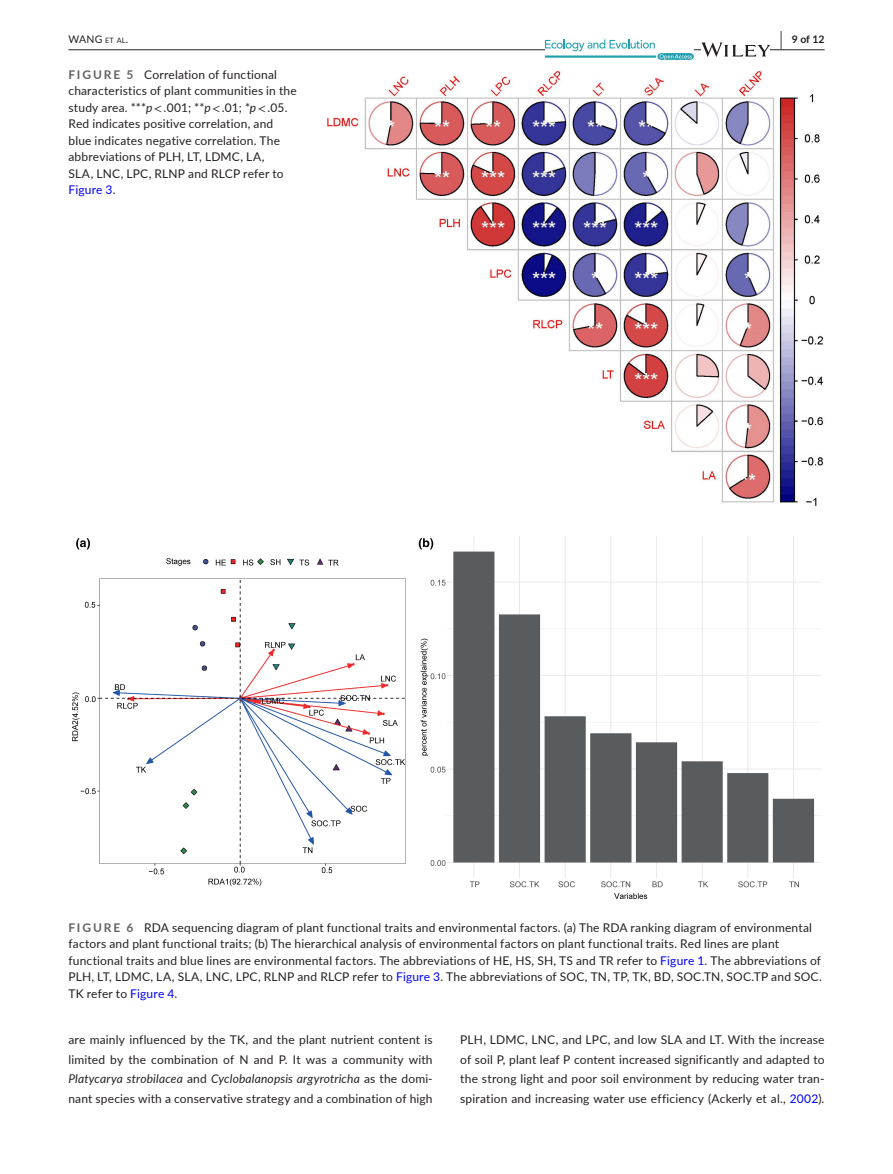
<style>
.page{position:relative;width:893px;height:1174px;background:#fff}
.page>*{position:absolute;margin:0;border:0;box-sizing:border-box;transform-origin:0 0}
.t1{font:12px/16.5px "Lato";letter-spacing:.015em;color:#231f20;text-align:justify}
.t2{font:10.5px "Lato";color:#231f20}
.t3{font:700 10.5px "Lato";color:#231f20}
.s1{font-size:7.35px}
.s2{font-size:19.5px}
.s3{font-weight:700;color:#636366}
.s4{font-style:italic}
.s5{font-family:"STIX"}
.s6{color:#00f}
</style>
<div class="page">
<hr style="left:68px;top:49px;width:756px;height:1px;background:#231f20">
<svg style="left:545px;top:39px;width:149px;height:21px"></svg>
<svg style="left:701px;top:42px;width:69px;height:15px"></svg>
<img style="left:327px;top:70px;width:497px;height:436px">
<img style="left:72px;top:536px;width:749px;height:363px">
<p class="t2" style="left:68px;top:31px;width:61px">WANG <span class="s1">et al</span>.</p>
<p class="t3" style="left:780px;top:31px;width:46px"><span class="s2">|</span> 9 of 12</p>
<p class="t1" style="left:68px;top:66px;width:230px;text-align:left"><span class="s3">FIGURE 5</span> Correlation of functional characteristics of plant communities in the study area. ***<span class="s4">p</span><span class="s5">&lt;</span> .001; **<span class="s4">p</span><span class="s5">&lt;</span> .01; *<span class="s4">p</span><span class="s5">&lt;</span> .05.<br>Red indicates positive correlation, and blue indicates negative correlation. The abbreviations of PLH, LT, LDMC, LA,<br>SLA, LNC, LPC, RLNP and RLCP refer to <span class="s6">Figure 3</span>.</p>
<p class="t1" style="left:68px;top:918px;width:755px;text-align:left"><span class="s3">FIGURE 6</span> RDA sequencing diagram of plant functional traits and environmental factors. (a) The RDA ranking diagram of environmental factors and plant functional traits; (b) The hierarchical analysis of environmental factors on plant functional traits. Red lines are plant functional traits and blue lines are environmental factors. The abbreviations of HE, HS, SH, TS and TR refer to <span class="s6">Figure 1</span>. The abbreviations of PLH, LT, LDMC, LA, SLA, LNC, LPC, RLNP and RLCP refer to <span class="s6">Figure 3</span>. The abbreviations of SOC, TN, TP, TK, BD, SOC.TN, SOC.TP and SOC.<br>TK refer to <span class="s6">Figure 4</span>.</p>
<p class="t1" style="left:68px;top:1029px;width:366px;line-height:19.5px">are mainly influenced by the TK, and the plant nutrient content is limited by the combination of N and P. It was a community with <span class="s4">Platycarya strobilacea</span> and <span class="s4">Cyclobalanopsis argyrotricha</span> as the domi&shy;nant species with a conservative strategy and a combination of high</p>
<p class="t1" style="left:460px;top:1029px;width:366px;line-height:19.5px">PLH, LDMC, LNC, and LPC, and low SLA and LT. With the increase of soil P, plant leaf P content increased significantly and adapted to the strong light and poor soil environment by reducing water tran&shy;spiration and increasing water use efficiency (Ackerly et al., <span class="s6">2002</span>).</p>
</div>
